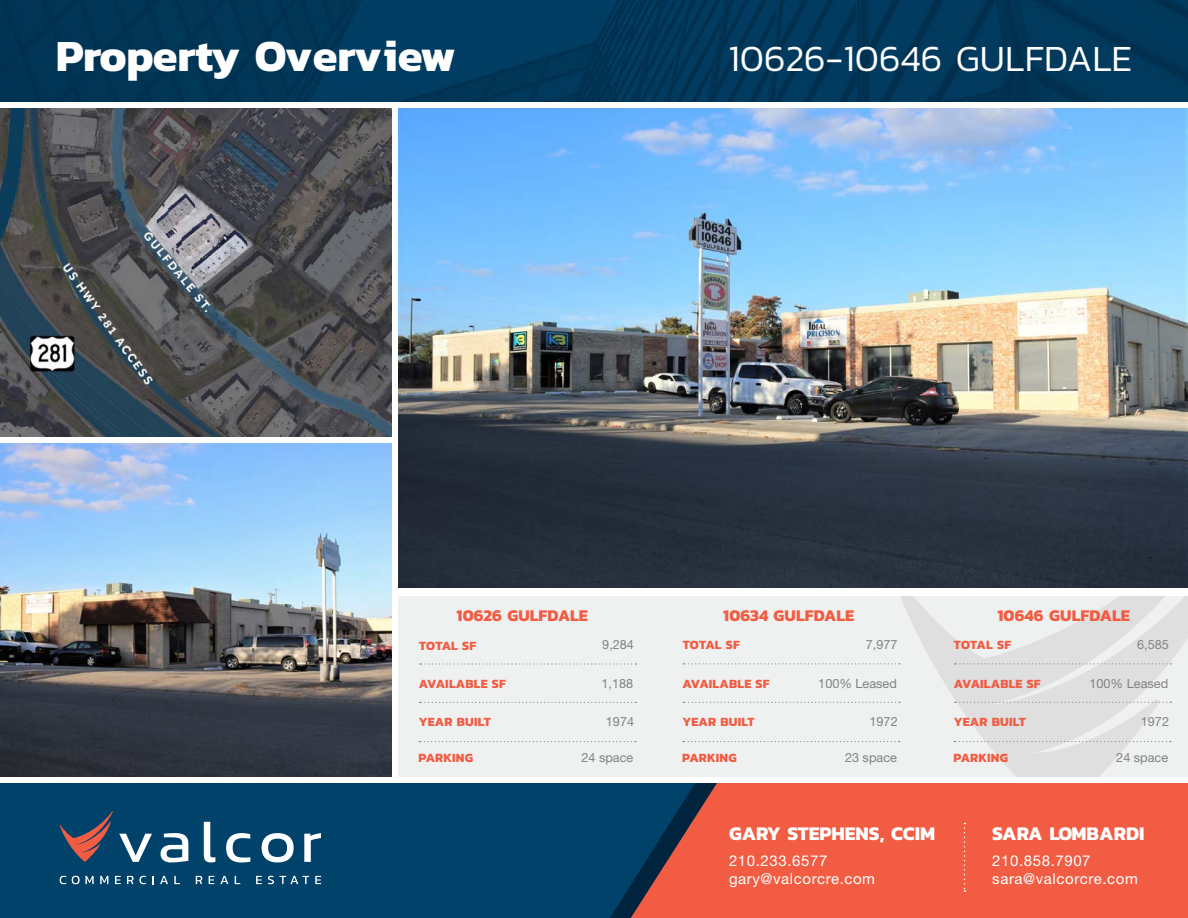
<style>
.page{position:relative;width:1188px;height:918px;background:#fff}
.page>*{position:absolute;margin:0;border:0;box-sizing:border-box;transform-origin:0 0}
.t1{font:700 45px "Kanit";color:#fff}
.big_title{font:300 37.5px "Kanit";color:#fff}
.t2{font:700 19.5px "Kanit";color:#fff}
.Orange_Title{font:700 16.5px "Kanit";letter-spacing:.005em;color:#f15c42}
.t3{font:15px/18px "Helvetica Neue LT Std";letter-spacing:.04em;color:#fff}
.Orange_Title-2{font:700 12.75px "Kanit";letter-spacing:.01em;color:#f15c42}
.Grey_Text{font:12.75px "Helvetica Neue LT Std";color:#808285}
</style>
<div class="page">
<div style="left:717px;top:783px;width:471px;height:135px;background:#f15c42"></div>
<svg style="left:695px;top:783px;width:22px;height:135px;background:#d25441"></svg>
<svg style="left:0;top:783px;width:695px;height:135px;background:#0a4267"></svg>
<svg style="left:119px;top:834px;width:33px;height:28px"></svg>
<svg style="left:161px;top:833px;width:27px;height:29px"></svg>
<svg style="left:204px;top:822px;width:11px;height:40px"></svg>
<svg style="left:226px;top:833px;width:24px;height:29px"></svg>
<svg style="left:262px;top:833px;width:32px;height:29px"></svg>
<svg style="left:304px;top:833px;width:17px;height:29px"></svg>
<svg style="left:60px;top:876px;width:6px;height:8px"></svg>
<svg style="left:72px;top:876px;width:22px;height:8px"></svg>
<svg style="left:100px;top:876px;width:8px;height:8px"></svg>
<svg style="left:115px;top:876px;width:6px;height:8px"></svg>
<svg style="left:127px;top:876px;width:19px;height:8px"></svg>
<svg style="left:152px;top:876px;width:2px;height:8px"></svg>
<svg style="left:160px;top:876px;width:8px;height:8px"></svg>
<svg style="left:174px;top:876px;width:6px;height:8px"></svg>
<svg style="left:196px;top:876px;width:6px;height:8px"></svg>
<svg style="left:209px;top:876px;width:5px;height:8px"></svg>
<svg style="left:220px;top:876px;width:8px;height:8px"></svg>
<svg style="left:235px;top:876px;width:5px;height:8px"></svg>
<svg style="left:256px;top:876px;width:6px;height:8px"></svg>
<svg style="left:268px;top:876px;width:41px;height:8px"></svg>
<svg style="left:315px;top:876px;width:6px;height:8px"></svg>
<svg style="left:60px;top:811px;width:53px;height:51px;background:#44495e"></svg>
<svg style="left:964px;top:823px;width:1px;height:69px"></svg>
<img style="left:0;top:0;width:1188px;height:101px">
<img style="left:0;top:108px;width:392px;height:329px">
<img style="left:0;top:443px;width:392px;height:333px">
<img style="left:398px;top:108px;width:790px;height:479px">
<div style="left:398px;top:596px;width:790px;height:180px;background:#eff0f0"></div>
<svg style="left:891px;top:596px;width:297px;height:180px;fill:#e3e3e3"></svg>
<svg style="left:420px;top:663px;width:216px;height:2px"></svg>
<svg style="left:420px;top:702px;width:216px;height:1px"></svg>
<svg style="left:419px;top:741px;width:217px;height:1px"></svg>
<svg style="left:683px;top:663px;width:217px;height:1px"></svg>
<svg style="left:683px;top:702px;width:217px;height:1px"></svg>
<svg style="left:683px;top:741px;width:217px;height:1px"></svg>
<svg style="left:955px;top:663px;width:216px;height:1px"></svg>
<svg style="left:955px;top:702px;width:216px;height:1px"></svg>
<svg style="left:954px;top:741px;width:217px;height:1px"></svg>
<p class="t1" style="left:56px;top:21px;width:402px">Property Overview</p>
<p class="big_title" style="left:728px;top:32px;width:405px">10626-10646 GULFDALE</p>
<p class="Orange_Title" style="left:457px;top:602px;width:133px">10626 GULFDALE</p>
<p class="Orange_Title-2" style="left:419px;top:635px;width:59px">TOTAL SF</p>
<p class="Grey_Text" style="left:602px;top:637px;width:33px">9,284</p>
<p class="Orange_Title-2" style="left:419px;top:674px;width:89px">AVAILABLE SF</p>
<p class="Grey_Text" style="left:602px;top:676px;width:33px">1,188</p>
<p class="Orange_Title-2" style="left:419px;top:712px;width:74px">YEAR BUILT</p>
<p class="Grey_Text" style="left:606px;top:714px;width:30px">1974</p>
<p class="Orange_Title-2" style="left:418px;top:748px;width:56px">PARKING</p>
<p class="Grey_Text" style="left:581px;top:750px;width:53px">24 space</p>
<p class="Orange_Title" style="left:723px;top:602px;width:132px">10634 GULFDALE</p>
<p class="Orange_Title-2" style="left:683px;top:635px;width:59px">TOTAL SF</p>
<p class="Grey_Text" style="left:866px;top:637px;width:33px">7,977</p>
<p class="Orange_Title-2" style="left:682px;top:674px;width:89px">AVAILABLE SF</p>
<p class="Grey_Text" style="left:818px;top:676px;width:80px">100% Leased</p>
<p class="Orange_Title-2" style="left:682px;top:712px;width:74px">YEAR BUILT</p>
<p class="Grey_Text" style="left:870px;top:714px;width:30px">1972</p>
<p class="Orange_Title-2" style="left:682px;top:748px;width:56px">PARKING</p>
<p class="Grey_Text" style="left:845px;top:750px;width:53px">23 space</p>
<p class="Orange_Title" style="left:997px;top:602px;width:134px">10646 GULFDALE</p>
<p class="Orange_Title-2" style="left:954px;top:635px;width:59px">TOTAL SF</p>
<p class="Grey_Text" style="left:1137px;top:637px;width:33px">6,585</p>
<p class="Orange_Title-2" style="left:954px;top:674px;width:89px">AVAILABLE SF</p>
<p class="Grey_Text" style="left:1089px;top:676px;width:80px">100% Leased</p>
<p class="Orange_Title-2" style="left:954px;top:712px;width:74px">YEAR BUILT</p>
<p class="Grey_Text" style="left:1141px;top:714px;width:30px">1972</p>
<p class="Orange_Title-2" style="left:953px;top:748px;width:56px">PARKING</p>
<p class="Grey_Text" style="left:1116px;top:750px;width:53px">24 space</p>
<h3 class="t2" style="left:729px;top:819px;width:208px">GARY STEPHENS, CCIM</h3>
<p class="t3" style="left:729px;top:852px;width:148px">210.233.6577 gary@valcorcre.com</p>
<h3 class="t2" style="left:992px;top:818px;width:154px">SARA LOMBARDI</h3>
<p class="t3" style="left:992px;top:852px;width:147px">210.858.7907 sara@valcorcre.com</p>
</div>
